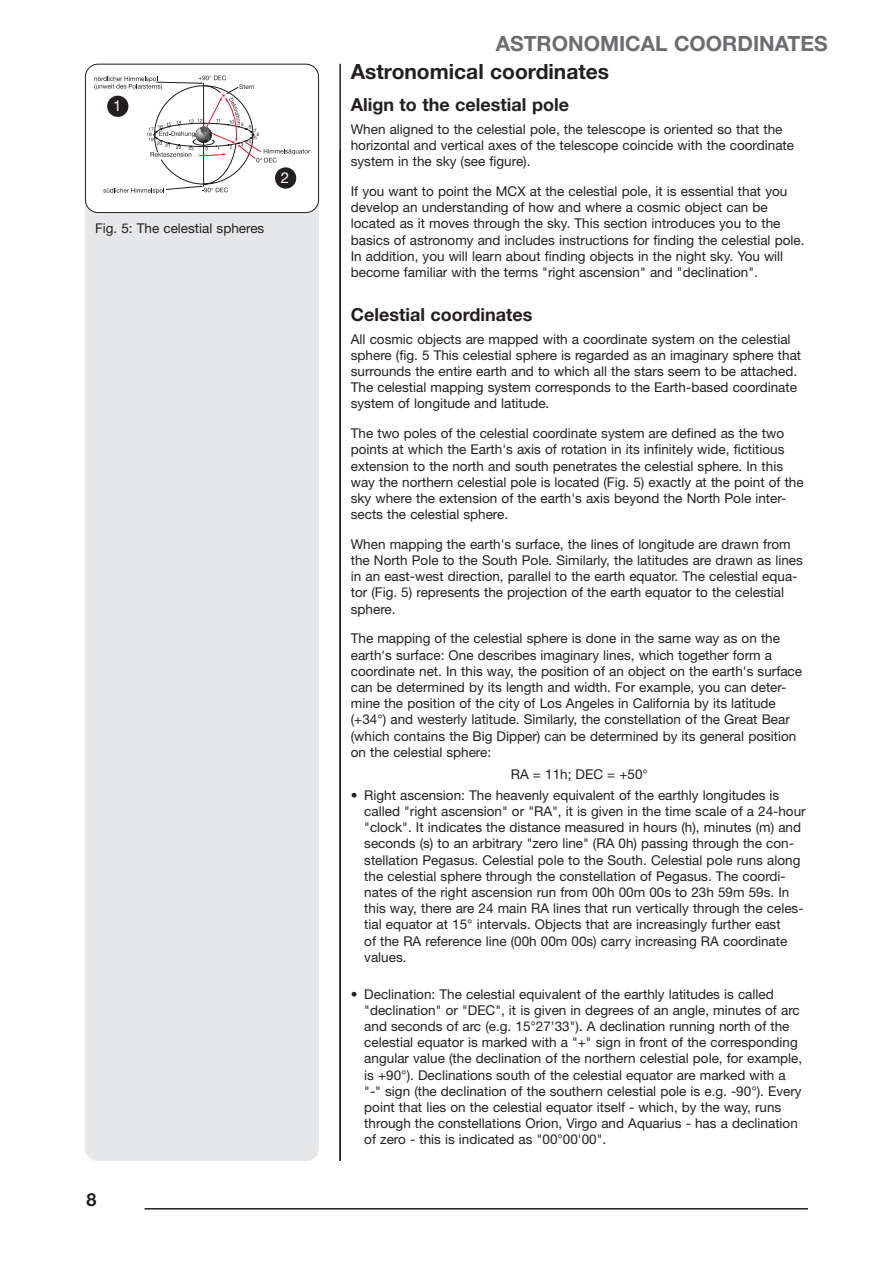
<style>
.page{position:relative;width:893px;height:1263px;background:#fff}
.page>*{position:absolute;margin:0;border:0;box-sizing:border-box;transform-origin:0 0}
.Ü1{font:700 21px "Helvetica Neue LT Std";color:#231f20}
.Kolumnentitel{font:700 21px "Helvetica Neue LT Std";color:#6c6d70}
.Ü2{font:700 18px "Helvetica Neue LT Std";color:#231f20}
.t1{font:15px "Helvetica Neue LT Std";color:#fff}
.GS{font:13.5px/16.2px "Helvetica Neue LT Std";color:#231f20}
.Aufführungen_a____us{font:13.5px/16.2px "Helvetica Neue LT Std";color:#231f20}
.BU{font:13.5px "Helvetica Neue LT Std";color:#231f20}
</style>
<div class="page">
<hr style="left:145px;top:1208px;width:663px;height:1px;background:#231f20">
<hr style="left:339px;top:64px;width:2px;height:1097px;background:#231f20">
<div style="left:85px;top:64px;width:234px;height:1097px;background:#e6e7e9;border-radius:13px"></div>
<div style="left:85px;top:64px;width:234px;height:149px;background:#fff;border-radius:13px"></div>
<svg style="left:94px;top:76px;width:216px;height:118px"></svg>
<div style="left:85px;top:64px;width:234px;height:149px;border:1px solid #231f20;border-radius:13px"></div>
<div style="left:107px;top:96px;width:21px;height:21px;background:#231f20;border-radius:50%"></div>
<div style="left:275px;top:167px;width:21px;height:22px;background:#231f20;border-radius:50%"></div>
<p class="t1" style="left:113px;top:97px;width:10px">1</p>
<p class="BU" style="left:95px;top:220px;width:171px">Fig. 5: The celestial spheres</p>
<p class="t1" style="left:281px;top:168px;width:10px">2</p>
<h2 class="Ü2" style="left:87px;top:1188px;width:12px">8</h2>
<p class="Kolumnentitel" style="left:496px;top:30px;width:333px">ASTRONOMICAL COORDINATES</p>
<p class="Ü1" style="left:351px;top:58px;width:260px">Astronomical coordinates</p>
<p class="Ü2" style="left:351px;top:93px;width:220px">Align to the celestial pole</p>
<p class="GS" style="left:351px;top:121px;width:445px">When aligned to the celestial pole, the telescope is oriented so that the horizontal and vertical axes of the telescope coincide with the coordinate system in the sky (see figure).</p>
<p class="GS" style="left:351px;top:183px;width:453px">If you want to point the MCX at the celestial pole, it is essential that you develop an understanding of how and where a cosmic object can be located as it moves through the sky. This section introduces you to the basics of astronomy and includes instructions for finding the celestial pole.<br>In addition, you will learn about finding objects in the night sky. You will become familiar with the terms "right ascension" and "declination".</p>
<p class="Ü2" style="left:351px;top:303px;width:183px">Celestial coordinates</p>
<p class="GS" style="left:351px;top:331px;width:452px">All cosmic objects are mapped with a coordinate system on the celestial sphere (fig. 5 This celestial sphere is regarded as an imaginary sphere that surrounds the entire earth and to which all the stars seem to be attached.<br>The celestial mapping system corresponds to the Earth-based coordinate system of longitude and latitude.</p>
<p class="GS" style="left:351px;top:425px;width:454px">The two poles of the celestial coordinate system are defined as the two points at which the Earth's axis of rotation in its infinitely wide, fictitious extension to the north and south penetrates the celestial sphere. In this way the northern celestial pole is located (Fig. 5) exactly at the point of the sky where the extension of the earth's axis beyond the North Pole inter&shy;sects the celestial sphere.</p>
<p class="GS" style="left:351px;top:536px;width:453px">When mapping the earth's surface, the lines of longitude are drawn from the North Pole to the South Pole. Similarly, the latitudes are drawn as lines in an east-west direction, parallel to the earth equator. The celestial equa&shy;tor (Fig. 5) represents the projection of the earth equator to the celestial sphere.</p>
<p class="GS" style="left:351px;top:630px;width:453px">The mapping of the celestial sphere is done in the same way as on the earth's surface: One describes imaginary lines, which together form a coordinate net. In this way, the position of an object on the earth's surface can be determined by its length and width. For example, you can deter&shy;mine the position of the city of Los Angeles in California by its latitude (+34°) and westerly latitude. Similarly, the constellation of the Great Bear (which contains the Big Dipper) can be determined by its general position on the celestial sphere:</p>
<p class="GS" style="left:511px;top:766px;width:139px">RA = 11h; DEC = +50°</p>
<p class="Aufführungen_a____us" style="left:364px;top:787px;width:443px;text-indent:-13px">• Right ascension: The heavenly equivalent of the earthly longitudes is called "right ascension" or "RA", it is given in the time scale of a 24-hour "clock". It indicates the distance measured in hours (h), minutes (m) and seconds (s) to an arbitrary "zero line" (RA 0h) passing through the con&shy;stellation Pegasus. Celestial pole to the South. Celestial pole runs along the celestial sphere through the constellation of Pegasus. The coordi&shy;nates of the right ascension run from 00h 00m 00s to 23h 59m 59s. In this way, there are 24 main RA lines that run vertically through the celes&shy;tial equator at 15° intervals. Objects that are increasingly further east<br>of the RA reference line (00h 00m 00s) carry increasing RA coordinate values.</p>
<p class="Aufführungen_a____us" style="left:364px;top:985px;width:439px;text-indent:-13px">• Declination: The celestial equivalent of the earthly latitudes is called "declination" or "DEC", it is given in degrees of an angle, minutes of arc and seconds of arc (e.g. 15°27'33"). A declination running north of the celestial equator is marked with a "+" sign in front of the corresponding angular value (the declination of the northern celestial pole, for example, is +90°). Declinations south of the celestial equator are marked with a "-" sign (the declination of the southern celestial pole is e.g. -90°). Every point that lies on the celestial equator itself - which, by the way, runs through the constellations Orion, Virgo and Aquarius - has a declination of zero - this is indicated as "00°00'00".</p>
</div>
